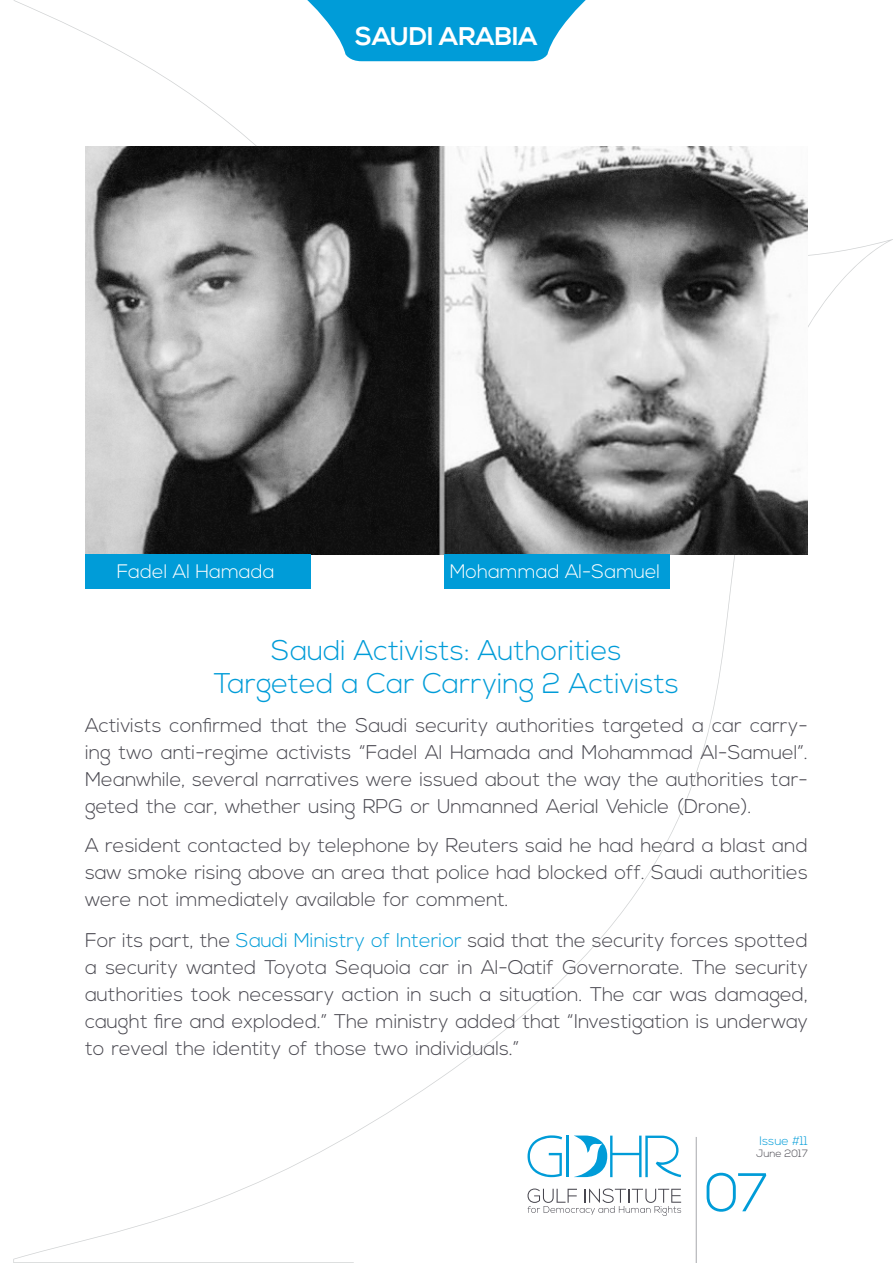
<style>
.page{position:relative;width:893px;height:1263px;background:#fff}
.page>*{position:absolute;margin:0;border:0;box-sizing:border-box;transform-origin:0 0}
.t1{font:300 54.45px "Nexa";color:#009cd8}
.t2{font:300 28.5px/33px "Nexa";color:#009cd8;text-align:center}
.t3{font:700 25.5px "Nexa";color:#fff}
.t4{font:300 19.8px/27px "Nexa";color:#48474f;text-align:justify}
.t5{font:300 19.5px "Nexa";color:#fff}
.t6{font:300 12.3px "Nexa";color:#009cd8}
.t7{font:300 10.5px "Nexa";color:#48474f}
.s1{color:#009cd8}
</style>
<div class="page">
<svg style="left:527px;top:1188px;width:154px;height:28px"></svg>
<svg style="left:527px;top:1135px;width:35px;height:42px"></svg>
<hr style="left:566px;top:1135px;width:3px;height:42px;background:#009cd8">
<svg style="left:574px;top:1135px;width:107px;height:42px"></svg>
<hr style="left:696px;top:1137px;width:1px;height:126px;background:#a7a9ac">
<svg style="left:307px;top:0;width:279px;height:61px"></svg>
<img style="left:85px;top:147px;width:723px;height:408px">
<div style="left:444px;top:555px;width:225px;height:34px;background:#009cd8"></div>
<div style="left:85px;top:555px;width:225px;height:34px;background:#009cd8"></div>
<p class="t3" style="left:355px;top:21px;width:184px">SAUDI ARABIA</p>
<p class="t5" style="left:117px;top:560px;width:159px">Fadel Al Hamada</p>
<p class="t5" style="left:450px;top:560px;width:212px">Mohammad Al-Samuel</p>
<h2 class="t2" style="left:214px;top:635px;width:467px">Saudi Activists: Authorities<br>Targeted a Car Carrying 2 Activists</h2>
<p class="t4" style="left:85px;top:713px;width:724px">Activists confirmed that the Saudi security authorities targeted a car carry-</p>
<p class="t4" style="left:85px;top:740px;width:724px">ing two anti-regime activists “Fadel Al Hamada and Mohammad Al-Samuel .“</p>
<p class="t4" style="left:85px;top:767px;width:724px">Meanwhile, several narratives were issued about the way the authorities tar-</p>
<p class="t4" style="left:85px;top:794px;width:668px">geted the car, whether using RPG or Unmanned Aerial Vehicle (Drone .(</p>
<p class="t4" style="left:85px;top:833px;width:724px">A resident contacted by telephone by Reuters said he had heard a blast and saw smoke rising above an area that police had blocked off. Saudi authorities were not immediately available for comment.</p>
<p class="t4" style="left:85px;top:927px;width:724px">For its part, the <span class="s1">Saudi Ministry of Interior</span> said that the security forces spotted a security wanted Toyota Sequoia car in Al-Qatif Governorate. The security authorities took necessary action in such a situation. The car was damaged, caught fire and exploded ” . The ministry added that “Investigation is underway to reveal the identity of those two individuals “.</p>
<p class="t6" style="left:760px;top:1133px;width:50px">Issue #11</p>
<p class="t7" style="left:756px;top:1147px;width:53px">June 2017</p>
<h1 class="t1" style="left:705px;top:1161px;width:65px">07</h1>
</div>
